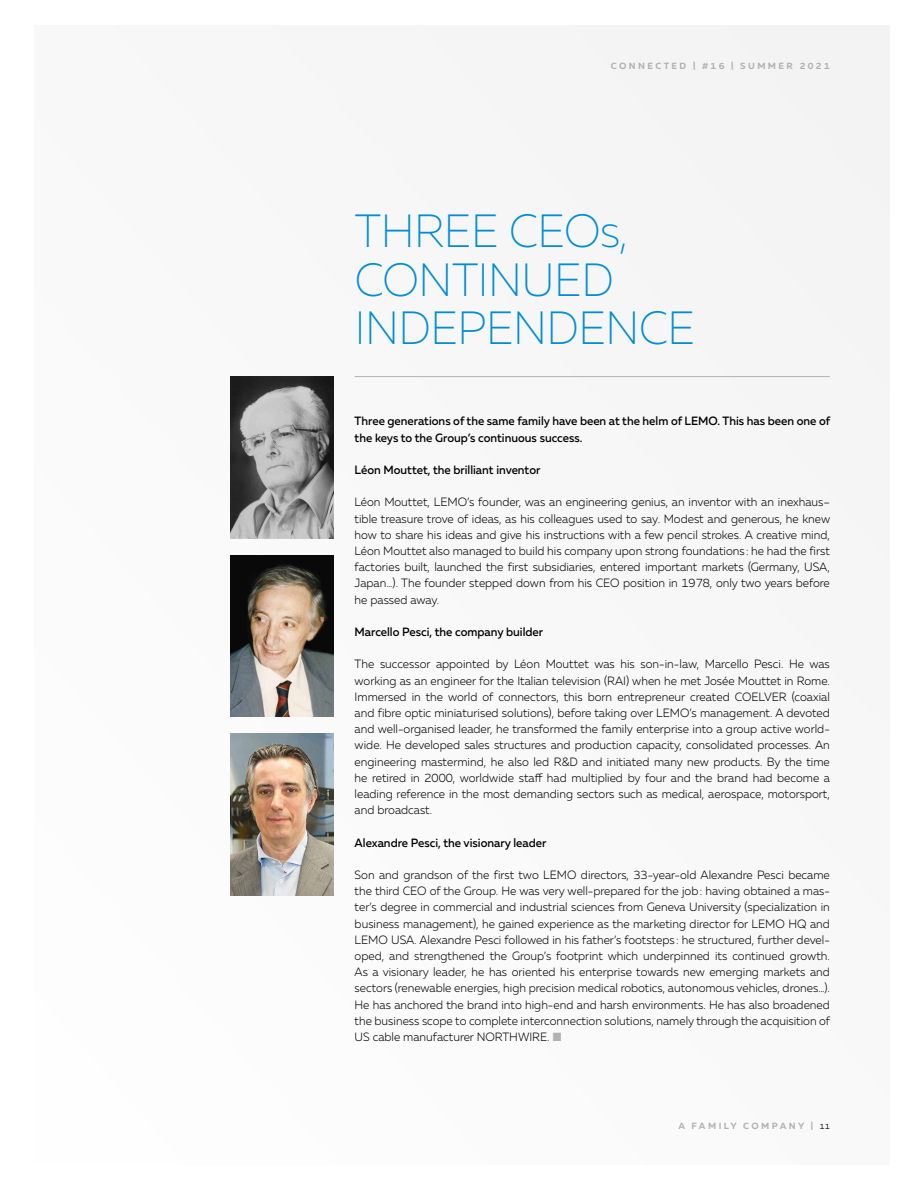
<style>
.page{position:relative;width:915px;height:1191px;background:#fff}
.page>*{position:absolute;margin:0;border:0;box-sizing:border-box;transform-origin:0 0}
.t1{font:200 46.5px/48.6px "Muller";letter-spacing:-.01em;color:#008dd4;scale:.95 1}
.t2{font:300 12px/16.2px "Muller";color:#000;text-align:justify;scale:.95 1}
.t3{font:500 12px/16.2px "Muller";color:#000;scale:.95 1}
.t4{font:700 9px "Muller";letter-spacing:.27em;color:#b2b2b2}
.s1{color:#b2b2b2}
.s2{font-weight:400;font-size:7.5px;color:#000}
</style>
<div class="page">
<div style="left:34px;top:26px;width:855px;height:1139px;background:#f3f3f4"></div>
<hr style="left:354px;top:376px;width:475px;height:1px;background:#b2b2b2">
<img style="left:230px;top:377px;width:103px;height:161px">
<img style="left:230px;top:555px;width:103px;height:162px">
<img style="left:230px;top:733px;width:103px;height:162px">
<p class="t4" style="left:610px;top:60px;width:220px">CONNECTED | #16 | SUMMER 2021</p>
<h1 class="t1" style="left:355px;top:206px;width:359px">THREE CEOs,<br>CONTINUED<br>INDEPENDENCE</h1>
<p class="t3" style="left:354px;top:413px;width:502px">Three generations of the same family have been at the helm of LEMO. This has been one of the keys to the Group’s continuous success.</p>
<p class="t3" style="left:354px;top:461px;width:197px">Léon Mouttet, the brilliant inventor</p>
<p class="t2" style="left:354px;top:494px;width:502px">Léon Mouttet, LEMO’s founder, was an engineering genius, an inventor with an inexhaus– tible treasure trove of ideas, as his colleagues used to say. Modest and generous, he knew how to share his ideas and give his instructions with a few pencil strokes. A creative mind, Léon Mouttet also managed to build his company upon strong foundations : he had the first factories built, launched the first subsidiaries, entered important markets (Germany, USA, Japan…). The founder stepped down from his CEO position in 1978, only two years before he passed away.</p>
<p class="t3" style="left:354px;top:623px;width:200px">Marcello Pesci, the company builder</p>
<p class="t2" style="left:354px;top:656px;width:502px">The successor appointed by Léon Mouttet was his son-in-law, Marcello Pesci. He was working as an engineer for the Italian television (RAI) when he met Josée Mouttet in Rome.<br>Immersed in the world of connectors, this born entrepreneur created COELVER (coaxial and fibre optic miniaturised solutions), before taking over LEMO’s management. A devoted and well-organised leader, he transformed the family enterprise into a group active world&shy;wide. He developed sales structures and production capacity, consolidated processes. An engineering mastermind, he also led R&amp;D and initiated many new products. By the time he retired in 2000, worldwide staff had multiplied by four and the brand had become a leading reference in the most demanding sectors such as medical, aerospace, motorsport, and broadcast.</p>
<p class="t3" style="left:354px;top:834px;width:203px">Alexandre Pesci, the visionary leader</p>
<p class="t2" style="left:354px;top:866px;width:502px">Son and grandson of the first two LEMO directors, 33-year-old Alexandre Pesci became the third CEO of the Group. He was very well-prepared for the job: having obtained a mas&shy;ter’s degree in commercial and industrial sciences from Geneva University (specialization in business management), he gained experience as the marketing director for LEMO HQ and LEMO USA. Alexandre Pesci followed in his father’s footsteps : he structured, further devel&shy;oped, and strengthened the Group’s footprint which underpinned its continued growth.<br>As a visionary leader, he has oriented his enterprise towards new emerging markets and sectors (renewable energies, high precision medical robotics, autonomous vehicles, drones…).<br>He has anchored the brand into high-end and harsh environments. He has also broadened the business scope to complete interconnection solutions, namely through the acquisition of US cable manufacturer NORTHWIRE. <span class="s1">■</span></p>
<p class="t4" style="left:678px;top:1120px;width:153px">A FAMILY COMPANY | <span class="s2">11</span></p>
</div>
